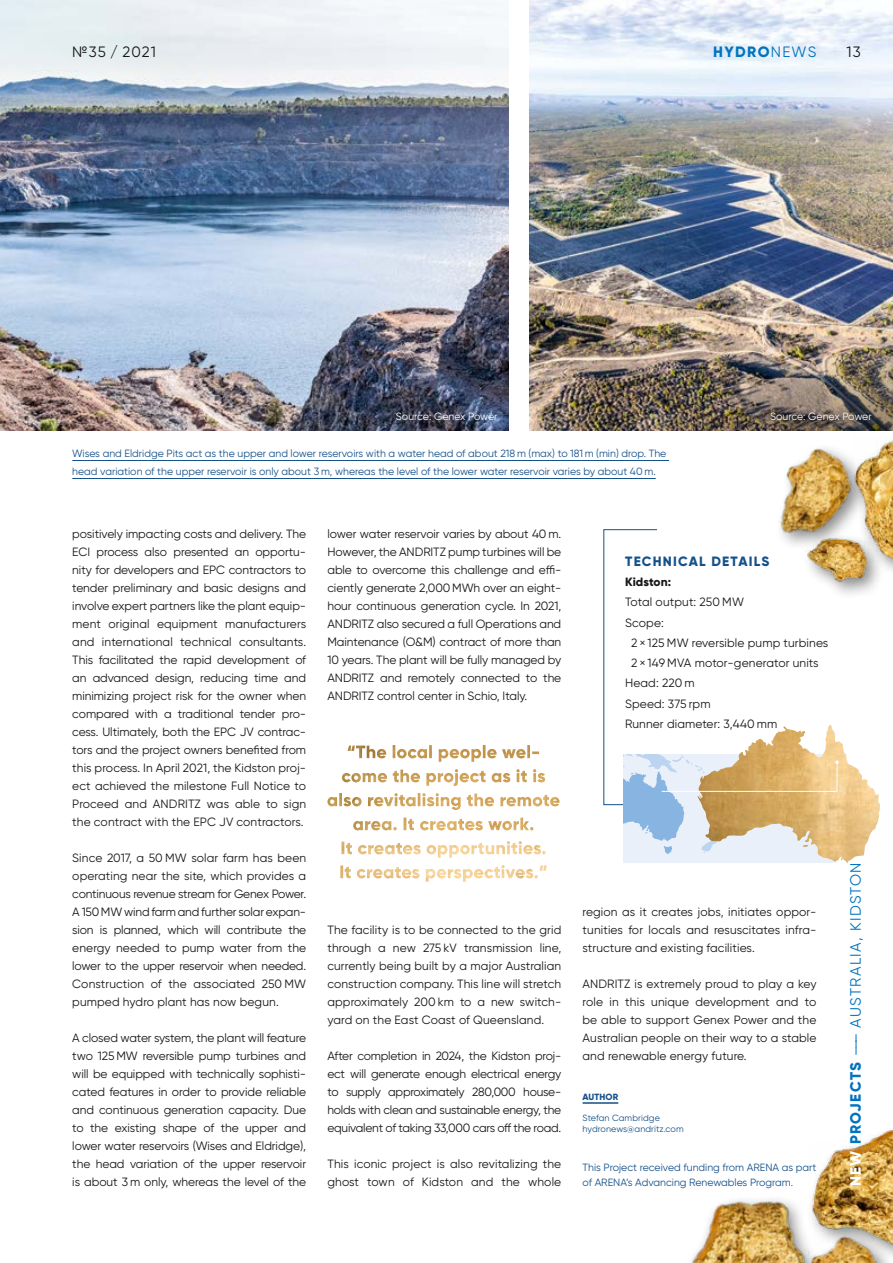
<style>
.page{position:relative;width:893px;height:1263px;background:#fff}
.page>*{position:absolute;margin:0;border:0;box-sizing:border-box;transform-origin:0 0}
.t1{font:15px "Gilroy";letter-spacing:.09em;color:#0074be}
.t2{font:15px "Gilroy";letter-spacing:.075em;color:#181716}
.t3{font:800 15px "Gilroy";letter-spacing:.09em;color:#0074be}
.t4{font:800 13.5px "Gilroy";letter-spacing:.09em;color:#15518a}
.t5{font:12px/18px "Gilroy";letter-spacing:.01em;color:#181716;text-align:justify}
.t6{font:800 12px "Gilroy";letter-spacing:.005em;color:#181716}
.t7{font:10.5px/18px "Gilroy";color:#15518a}
.t8{font:10.5px "Gilroy";color:#fff}
.t9{font:9px/11.2px "Gilroy";letter-spacing:.01em;color:#15518a}
.t10{font:800 9px "Gilroy";letter-spacing:.01em;color:#15518a}
.s1{font-weight:400}
.s2{font-weight:800;color:#fff}
.s3{font-weight:800}
</style>
<div class="page">
<img style="left:0;top:0;width:508px;height:430px">
<img style="left:529px;top:0;width:364px;height:430px">
<hr style="left:72px;top:460px;width:597px;height:1px;background:#15518a">
<hr style="left:72px;top:478px;width:584px;height:1px;background:#15518a">
<hr style="left:583px;top:1102px;width:35px;height:2px;background:#15518a">
<div style="left:801px;top:533px;width:84px;height:67px;background:#181716;opacity:.5"></div>
<img style="left:805px;top:554px;width:68px;height:29px">
<img style="left:776px;top:430px;width:100px;height:124px">
<img style="left:691px;top:1199px;width:152px;height:64px">
<div style="left:848px;top:433px;width:45px;height:144px;background:#181716;opacity:.5"></div>
<img style="left:850px;top:435px;width:43px;height:128px">
<div style="left:806px;top:1124px;width:87px;height:138px;background:#181716;opacity:.5"></div>
<img style="left:808px;top:1129px;width:85px;height:121px">
<svg style="left:623px;top:725px;width:258px;height:138px"></svg>
<img style="left:348px;top:745px;width:182px;height:17px">
<img style="left:600px;top:324px;width:293px;height:106px">
<svg style="left:762px;top:403px;width:118px;height:26px;background:#625851"></svg>
<p class="t2" style="left:72px;top:42px;width:85px">№35 / 2021</p>
<p class="t3" style="left:713px;top:42px;width:105px">HYDRO<span class="s1">NEWS</span></p>
<p class="t2" style="left:846px;top:42px;width:16px">13</p>
<p class="t8" style="left:396px;top:410px;width:103px">Source: Genex Power</p>
<p class="t8" style="left:770px;top:410px;width:103px">Source: Genex Power</p>
<p class="t7" style="left:72px;top:444px;width:596px">Wises and Eldridge Pits act as the upper and lower reservoirs with a water head of about 218 m (max) to 181 m (min) drop. The head variation of the upper reservoir is only about 3 m, whereas the level of the lower water reservoir varies by about 40 m.</p>
<p class="t5" style="left:72px;top:525px;width:235px">positively impacting costs and delivery. The ECI process also presented an opportu&shy;nity for developers and EPC contractors to tender preliminary and basic designs and involve expert partners like the plant equip&shy;ment original equipment manufacturers and international technical consultants.<br>This facilitated the rapid development of an advanced design, reducing time and minimizing project risk for the owner when compared with a traditional tender pro&shy;cess. Ultimately, both the EPC JV contrac&shy;tors and the project owners benefited from this process. In April 2021, the Kidston proj&shy;ect achieved the milestone Full Notice to Proceed and ANDRITZ was able to sign the contract with the EPC JV contractors.</p>
<p class="t5" style="left:72px;top:849px;width:235px">Since 2017, a 50 MW solar farm has been operating near the site, which provides a continuous revenue stream for Genex Power.<br>A 150 MW wind farm and further solar expan&shy;sion is planned, which will contribute the energy needed to pump water from the lower to the upper reservoir when needed.<br>Construction of the associated 250 MW pumped hydro plant has now begun.</p>
<p class="t5" style="left:72px;top:1029px;width:235px">A closed water system, the plant will feature two 125 MW reversible pump turbines and will be equipped with technically sophisti&shy;cated features in order to provide reliable and continuous generation capacity. Due to the existing shape of the upper and lower water reservoirs (Wises and Eldridge), the head variation of the upper reservoir is about 3 m only, whereas the level of the</p>
<p class="t5" style="left:327px;top:525px;width:235px">lower water reservoir varies by about 40 m.<br>However, the ANDRITZ pump turbines will be able to overcome this challenge and effi&shy;ciently generate 2,000 MWh over an eight&shy;hour continuous generation cycle. In 2021, ANDRITZ also secured a full Operations and Maintenance (O&amp;M) contract of more than 10 years. The plant will be fully managed by ANDRITZ and remotely connected to the ANDRITZ control center in Schio, Italy.</p>
<p class="t5" style="left:327px;top:921px;width:235px">The facility is to be connected to the grid through a new 275 kV transmission line, currently being built by a major Australian construction company. This line will stretch approximately 200 km to a new switch&shy;yard on the East Coast of Queensland.</p>
<p class="t5" style="left:327px;top:1047px;width:235px">After completion in 2024, the Kidston proj&shy;ect will generate enough electrical energy to supply approximately 280,000 house&shy;holds with clean and sustainable energy, the equivalent of taking 33,000 cars off the road.</p>
<p class="t5" style="left:327px;top:1155px;width:235px">This iconic project is also revitalizing the ghost town of Kidston and the whole</p>
<p class="t4" style="left:625px;top:553px;width:146px">TECHNICAL DETAILS</p>
<p class="t6" style="left:625px;top:574px;width:48px">Kidston:</p>
<p class="t5" style="left:625px;top:593px;width:120px">Total output: 250 MW</p>
<p class="t5" style="left:625px;top:613px;width:40px">Scope:</p>
<p class="t5" style="left:631px;top:633px;width:199px">2 × 125 MW reversible pump turbines</p>
<p class="t5" style="left:631px;top:654px;width:189px">2 × 149 MVA motor-generator units</p>
<p class="t5" style="left:625px;top:674px;width:71px">Head: 220 m</p>
<p class="t5" style="left:625px;top:694px;width:87px">Speed: 375 rpm</p>
<p class="t5" style="left:625px;top:714px;width:154px">Runner diameter: 3,440 mm</p>
<p class="t5" style="left:583px;top:903px;width:235px">region as it creates jobs, initiates oppor&shy;tunities for locals and resuscitates infra&shy;structure and existing facilities.</p>
<p class="t5" style="left:583px;top:975px;width:235px">ANDRITZ is extremely proud to play a key role in this unique development and to be able to support Genex Power and the Australian people on their way to a stable and renewable energy future.</p>
<p class="t10" style="left:583px;top:1091px;width:37px">AUTHOR</p>
<p class="t9" style="left:583px;top:1112px;width:103px">Stefan Cambridge hydronews@andritz.com</p>
<p class="t7" style="left:583px;top:1160px;width:235px;line-height:15px">This Project received funding from ARENA as part of ARENA’s Advancing Renewables Program.</p>
<p class="t1" style="left:846px;top:1186px;width:325px;rotate:-90deg"><span class="s2">NEW</span> <span class="s3">PROJECTS</span> ––– AUSTRALIA, KIDSTON</p>
</div>
